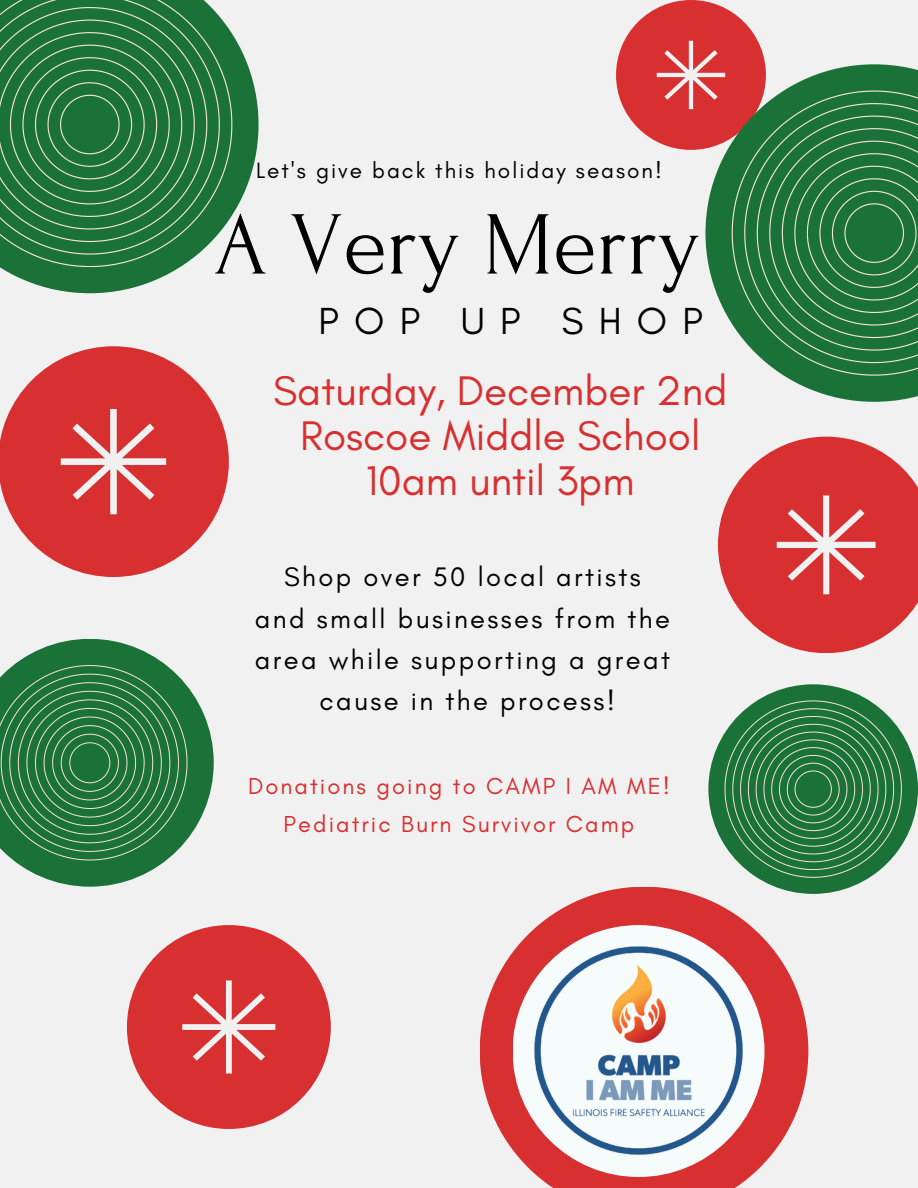
<style>
.page{position:relative;width:918px;height:1188px;background:#f1f1f1}
.page>*{position:absolute;margin:0;border:0;box-sizing:border-box;transform-origin:0 0}
.t1{font:90px "Forum";color:#000001}
.t2{font:42.15px "Glacial Indifference";color:#d83030}
.t3{font:38.4px "Glacial Indifference";letter-spacing:.395em;color:#000001}
.t4{font:27.3px "Glacial Indifference";letter-spacing:.09em;color:#000001}
.t5{font:23.55px "Glacial Indifference";letter-spacing:.09em;color:#d83030}
.t6{font:22.65px "Glacial Indifference";letter-spacing:.09em;color:#000001}
</style>
<div class="page">
<div style="left:616px;top:0;width:150px;height:150px;background:#d83030;border-radius:50%"></div>
<svg style="left:657px;top:41px;width:61px;height:68px"></svg>
<svg style="left:0;top:346px;width:229px;height:231px;fill:#d83030"></svg>
<div style="left:46px;top:394px;width:135px;height:135px;background:#d83030"></div>
<svg style="left:61px;top:409px;width:105px;height:105px"></svg>
<svg style="left:718px;top:437px;width:200px;height:216px"></svg>
<div style="left:127px;top:925px;width:204px;height:204px;background:#d83030;border-radius:50%"></div>
<svg style="left:182px;top:980px;width:93px;height:94px"></svg>
<svg style="left:0;top:34px;width:259px;height:259px"></svg>
<svg style="left:0;top:0;width:232px;height:267px;background:#307e49"></svg>
<svg style="left:705px;top:64px;width:213px;height:338px"></svg>
<svg style="left:732px;top:90px;width:186px;height:285px;background:#337c48"></svg>
<div style="left:708px;top:684px;width:210px;height:210px;background:#1a7238;border-radius:50%"></div>
<svg style="left:725px;top:701px;width:177px;height:176px"></svg>
<svg style="left:480px;top:887px;width:328px;height:301px;fill:#d83030"></svg>
<svg style="left:13px;top:639px;width:201px;height:248px;fill:#1a7238"></svg>
<svg style="left:0;top:665px;width:187px;height:195px;background:#327e49"></svg>
<div style="left:513px;top:925px;width:251px;height:252px;background:#f6fcfc;border-radius:50%"></div>
<img style="left:526px;top:946px;width:224px;height:210px">
<p class="t6" style="left:256px;top:157px;width:407px">Let's give back this holiday season!</p>
<p class="t1" style="left:214px;top:197px;width:488px">A Very Merry</p>
<p class="t3" style="left:319px;top:297px;width:386px">POP UP SHOP</p>
<p class="t2" style="left:273px;top:365px;width:456px">Saturday, December 2nd</p>
<p class="t2" style="left:300px;top:410px;width:402px">Roscoe Middle School</p>
<p class="t2" style="left:366px;top:455px;width:270px">10am until 3pm</p>
<p class="t4" style="left:284px;top:560px;width:358px">Shop over 50 local artists</p>
<p class="t4" style="left:255px;top:602px;width:417px">and small businesses from the</p>
<p class="t4" style="left:255px;top:643px;width:417px">area while supporting a great</p>
<p class="t4" style="left:320px;top:684px;width:297px">cause in the process!</p>
<p class="t5" style="left:248px;top:772px;width:423px">Donations going to CAMP I AM ME!</p>
<p class="t5" style="left:284px;top:809px;width:352px">Pediatric Burn Survivor Camp</p>
</div>
